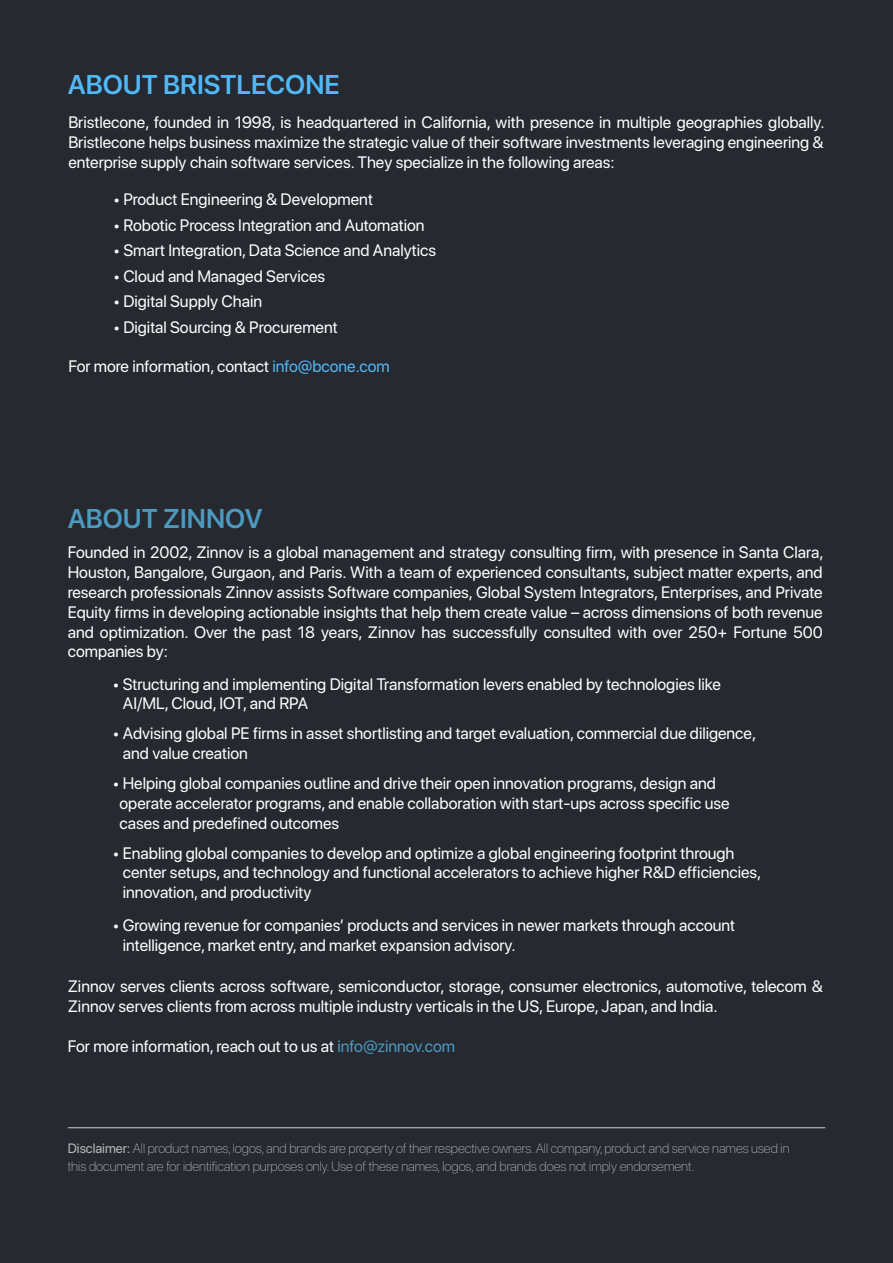
<style>
.page{position:relative;width:893px;height:1263px;background:#262a30}
.page>*{position:absolute;margin:0;border:0;box-sizing:border-box;transform-origin:0 0}
.t1{font:600 27px "SF Pro Display";color:#51b8f8}
.t2{font:600 27px "SF Pro Display";color:#4d99c0}
.t3{font:16.5px/19.8px "SF Pro Display";color:#fff}
.t4{font:100 13.5px/18px "SF Pro Display";color:#b9b9b9}
.s1{color:#51b8f8}
.s2{color:#4d99c0}
.s3{font-weight:400}
</style>
<div class="page">
<hr style="left:68px;top:1127px;width:757px;height:1px;background:#cdcfd0">
<h1 class="t1" style="left:68px;top:69px;width:273px">ABOUT BRISTLECONE</h1>
<p class="t3" style="left:68px;top:113px;width:758px;text-align:justify">Bristlecone, founded in 1998, is headquartered in California, with presence in multiple geographies globally.<br>Bristlecone helps business maximize the strategic value of their software investments leveraging engineering &amp; enterprise supply chain software services. They specialize in the following areas:</p>
<p class="t3" style="left:113px;top:190px;width:261px">• Product Engineering &amp; Development</p>
<p class="t3" style="left:113px;top:215px;width:313px">• Robotic Process Integration and Automation</p>
<p class="t3" style="left:113px;top:241px;width:324px">• Smart Integration, Data Science and Analytics</p>
<p class="t3" style="left:113px;top:266px;width:213px">• Cloud and Managed Services</p>
<p class="t3" style="left:113px;top:292px;width:150px">• Digital Supply Chain</p>
<p class="t3" style="left:113px;top:317px;width:226px">• Digital Sourcing &amp; Procurement</p>
<p class="t3" style="left:68px;top:356px;width:323px">For more information, contact <span class="s1">info@bcone.com</span></p>
<h1 class="t2" style="left:68px;top:503px;width:196px">ABOUT ZINNOV</h1>
<p class="t3" style="left:68px;top:543px;width:757px;text-align:justify">Founded in 2002, Zinnov is a global management and strategy consulting firm, with presence in Santa Clara, Houston, Bangalore, Gurgaon, and Paris. With a team of experienced consultants, subject matter experts, and research professionals Zinnov assists Software companies, Global System Integrators, Enterprises, and Private Equity firms in developing actionable insights that help them create value – across dimensions of both revenue and optimization. Over the past 18 years, Zinnov has successfully consulted with over 250+ Fortune 500 companies by:</p>
<p class="t3" style="left:123px;top:674px;width:600px;text-indent:-10px">• Structuring and implementing Digital Transformation levers enabled by technologies like<br>AI/ML, Cloud, IOT, and RPA</p>
<p class="t3" style="left:123px;top:724px;width:635px;text-indent:-10px">• Advising global PE firms in asset shortlisting and target evaluation, commercial due diligence, and value creation</p>
<p class="t3" style="left:120px;top:773px;width:612px;text-indent:-7px">• Helping global companies outline and drive their open innovation programs, design and operate accelerator programs, and enable collaboration with start-ups across specific use cases and predefined outcomes</p>
<p class="t3" style="left:123px;top:843px;width:640px;text-indent:-10px">• Enabling global companies to develop and optimize a global engineering footprint through center setups, and technology and functional accelerators to achieve higher R&amp;D efficiencies, innovation, and productivity</p>
<p class="t3" style="left:123px;top:915px;width:614px;text-indent:-10px">• Growing revenue for companies’ products and services in newer markets through account intelligence, market entry, and market expansion advisory.</p>
<p class="t3" style="left:68px;top:977px;width:756px">Zinnov serves clients across software, semiconductor, storage, consumer electronics, automotive, telecom &amp;<br>Zinnov serves clients from across multiple industry verticals in the US, Europe, Japan, and India.</p>
<p class="t3" style="left:68px;top:1036px;width:389px">For more information, reach out to us at <span class="s2">info@zinnov.com</span></p>
<p class="t4" style="left:68px;top:1139px;width:723px"><span class="s3">Disclaimer:</span> All product names, logos, and brands are property of their respective owners. All company, product and service names used in this document are for identification purposes only. Use of these names, logos, and brands does not imply endorsement.</p>
</div>
